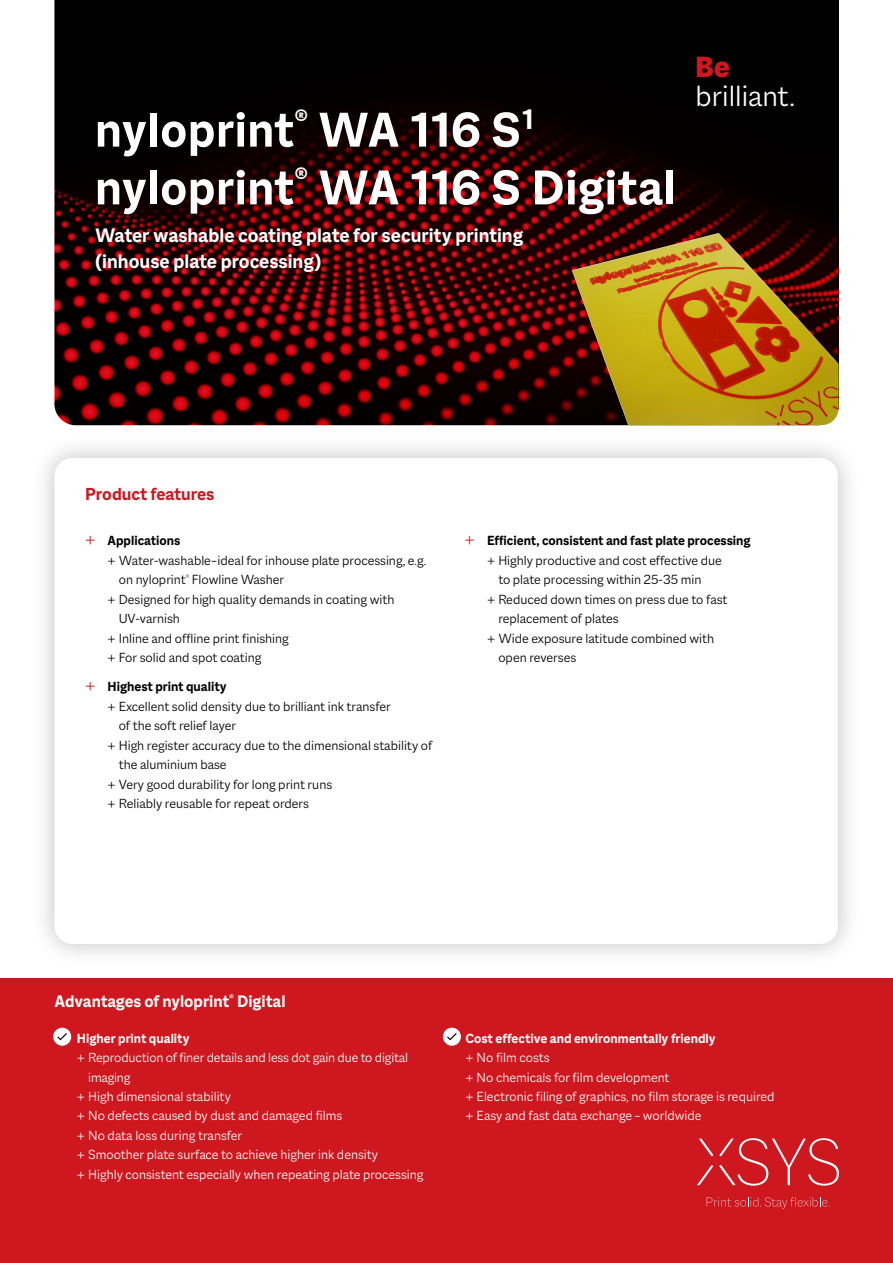
<style>
.page{position:relative;width:893px;height:1263px;background:#fff}
.page>*{position:absolute;margin:0;border:0;box-sizing:border-box;transform-origin:0 0}
.t1{font:700 52.5px/57.8px "Macklin Sans";letter-spacing:.01em;color:#fff}
.t2{font:300 31.5px "Macklin Sans";color:#fff}
.t3{font:900 31.5px "Macklin Sans";color:#ce171e}
.t4{font:700 21px/25.2px "Macklin Sans";color:#fff}
.t5{font:700 18.75px "Macklin Sans";color:#ce171e}
.t6{font:700 18px "Macklin Sans";color:#fff}
.t7{font:300 14.25px "Macklin Sans";color:#000}
.t8{font:300 14.25px/19.5px "Macklin Sans";color:#fff}
.t9{font:700 14.25px "Macklin Sans";color:#000}
.t10{font:700 14.25px "Macklin Sans";color:#fff}
.s1{font-weight:300;font-size:18px;color:#ce171e}
.s2{font-size:18px;color:#ce171e}
.s3{font-weight:700;font-size:18px;color:#ce171e}
.s4{font-weight:700}
</style>
<div class="page">
<div style="left:0;top:979px;width:893px;height:284px;background:#ce171e"></div>
<svg style="left:707px;top:1197px;width:123px;height:12px"></svg>
<svg style="left:699px;top:1139px;width:14px;height:17px"></svg>
<svg style="left:697px;top:1165px;width:16px;height:20px"></svg>
<svg style="left:719px;top:1138px;width:120px;height:47px"></svg>
<img style="left:54px;top:0;width:785px;height:425px">
<div style="left:30px;top:434px;width:832px;height:534px;background:#000;opacity:.25"></div>
<div style="left:54px;top:458px;width:784px;height:486px;background:#fff;border-radius:18px"></div>
<img style="left:546px;top:230px;width:293px;height:195px">
<div style="left:53px;top:1028px;width:18px;height:18px;background:#fff;border-radius:50%"></div>
<svg style="left:57px;top:1033px;width:10px;height:7px"></svg>
<div style="left:443px;top:1028px;width:18px;height:18px;background:#fff;border-radius:50%"></div>
<svg style="left:447px;top:1033px;width:10px;height:7px"></svg>
<h1 class="t1" style="left:95px;top:101px;width:582px">nyloprint<sup>®</sup> WA 116 S<sup>1 </sup>nyloprint<sup>®</sup> WA 116 S Digital</h1>
<h3 class="t4" style="left:95px;top:223px;width:430px">Water washable coating plate for security printing (inhouse plate processing)</h3>
<h2 class="t3" style="left:696px;top:49px;width:35px">Be</h2>
<h2 class="t2" style="left:696px;top:78px;width:101px">brilliant.</h2>
<h3 class="t5" style="left:85px;top:483px;width:131px">Product features</h3>
<p class="t9" style="left:85px;top:532px;width:97px"><span class="s1">+</span> Applications</p>
<p class="t7" style="left:108px;top:552px;width:320px">+ Water-washable – ideal for inhouse plate processing, e.g.</p>
<p class="t7" style="left:119px;top:571px;width:167px">on nyloprint<sup>®</sup> Flowline Washer</p>
<p class="t7" style="left:108px;top:591px;width:288px">+ Designed for high quality demands in coating with</p>
<p class="t7" style="left:119px;top:610px;width:63px">UV-varnish</p>
<p class="t7" style="left:108px;top:630px;width:183px">+ Inline and offline print finishing</p>
<p class="t7" style="left:108px;top:649px;width:155px">+ For solid and spot coating</p>
<p class="t9" style="left:85px;top:679px;width:143px"><span class="s1">+</span> Highest print quality</p>
<p class="t7" style="left:108px;top:698px;width:285px">+ Excellent solid density due to brilliant ink transfer</p>
<p class="t7" style="left:119px;top:718px;width:119px">of the soft relief layer</p>
<p class="t7" style="left:108px;top:737px;width:326px">+ High register accuracy due to the dimensional stability of</p>
<p class="t7" style="left:119px;top:757px;width:109px">the aluminium base</p>
<p class="t7" style="left:108px;top:776px;width:226px">+ Very good durability for long print runs</p>
<p class="t7" style="left:108px;top:796px;width:203px">+ Reliably reusable for repeat orders</p>
<p class="t9" style="left:465px;top:532px;width:288px"><span class="s1">+</span> Efficient, consistent and fast plate processing</p>
<p class="t7" style="left:487px;top:552px;width:236px">+ Highly productive and cost effective due</p>
<p class="t7" style="left:498px;top:571px;width:205px">to plate processing within 25-35 min</p>
<p class="t7" style="left:487px;top:591px;width:242px">+ Reduced down times on press due to fast</p>
<p class="t7" style="left:498px;top:610px;width:122px">replacement of plates</p>
<p class="t7" style="left:487px;top:630px;width:229px">+ Wide exposure latitude combined with</p>
<p class="t7" style="left:498px;top:649px;width:79px">open reverses</p>
<p class="t6" style="left:54px;top:991px;width:233px">Advantages of nyloprint<sup>®</sup> Digital</p>
<p class="t10" style="left:54px;top:1029px;width:137px"><span class="s2">•</span> Higher print quality</p>
<p class="t8" style="left:77px;top:1047px;width:333px">+ Reproduction of finer details and less dot gain due to digital</p>
<p class="t8" style="left:88px;top:1067px;width:44px">imaging</p>
<p class="t8" style="left:77px;top:1086px;width:155px">+ High dimensional stability</p>
<p class="t8" style="left:77px;top:1106px;width:267px">+ No defects caused by dust and damaged films</p>
<p class="t8" style="left:77px;top:1125px;width:167px">+ No data loss during transfer</p>
<p class="t8" style="left:77px;top:1145px;width:303px">+ Smoother plate surface to achieve higher ink density</p>
<p class="t8" style="left:77px;top:1164px;width:348px">+ Highly consistent especially when repeating plate processing</p>
<p class="t8" style="left:465px;top:1028px;width:311px;text-indent:-23px"><span class="s3">•</span> <span class="s4">Cost effective and environmentally friendly<br></span>+ No film costs<br>+ No chemicals for film development<br>+ Electronic filing of graphics, no film storage is required + Easy and fast data exchange – worldwide</p>
</div>
